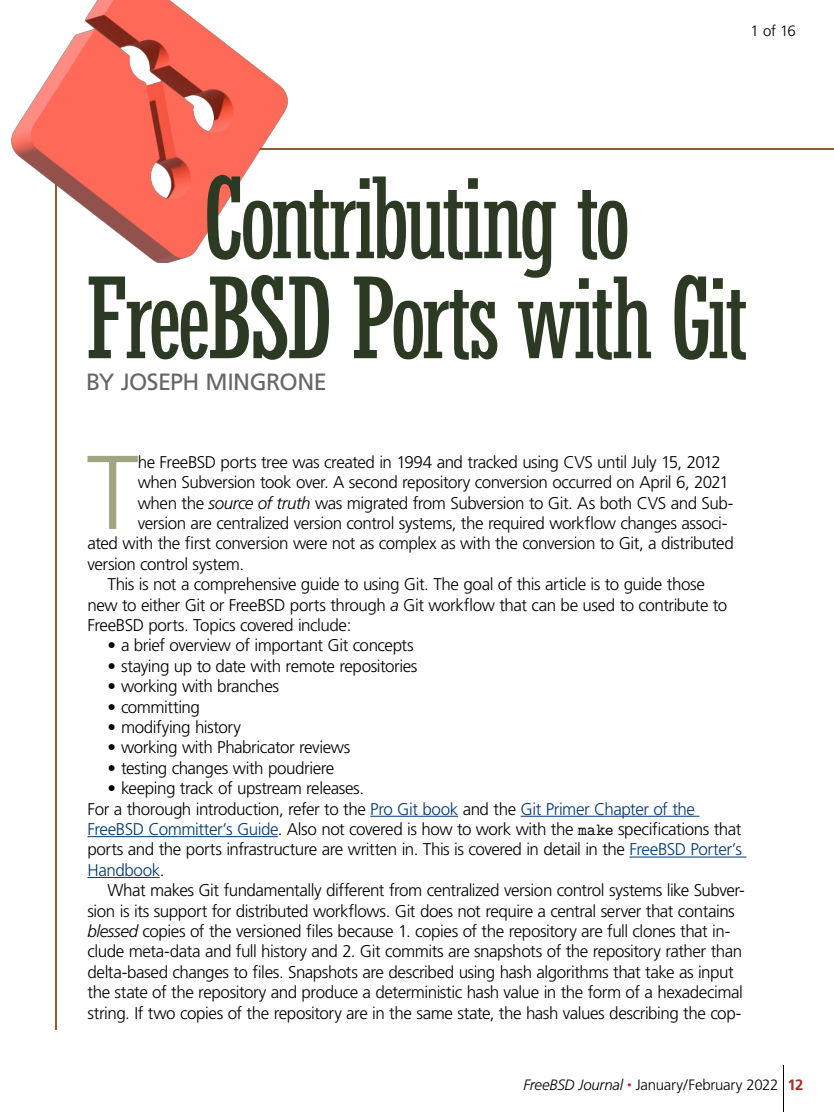
<style>
.page{position:relative;width:834px;height:1112px;background:#fff}
.page>*{position:absolute;margin:0;border:0;box-sizing:border-box;transform-origin:0 0}
.t1{font:122.5px/100px "Stymie Con";letter-spacing:-.04em;color:#2c3a24;text-align:center}
.body_copy___no_inden{font:300 104.7px "Frutiger";color:#a1a681}
.by_line{font:23.5px "Frutiger";letter-spacing:-.025em;color:#666}
.body_copy{font:300 17px/20.4px "Frutiger";letter-spacing:-.025em;color:#000}
.body_copy___no_inden-2{font:300 17px/20.4px "Frutiger";letter-spacing:-.025em;color:#000}
.t2{font:300 15px "Frutiger";letter-spacing:-.02em;color:#000}
.s1{font-style:italic}
.s2{color:#013972}
.s3{font-family:"LM Mono 10";font-weight:400}
.s4{font-style:italic;font-size:9px;color:#ac2b28}
.s5{font-weight:700;color:#ac2b28}
</style>
<div class="page">
<img style="left:11px;top:0;width:276px;height:263px">
<hr style="left:260px;top:148px;width:574px;height:2px;background:#8c5b30">
<hr style="left:55px;top:184px;width:2px;height:846px;background:#8c5b30">
<hr style="left:783px;top:1065px;width:1px;height:47px;background:#000">
<hr style="left:370px;top:816px;width:88px;height:1px;background:#013972">
<hr style="left:521px;top:816px;width:178px;height:1px;background:#013972">
<hr style="left:88px;top:836px;width:190px;height:1px;background:#013972">
<hr style="left:630px;top:857px;width:116px;height:1px;background:#013972">
<hr style="left:88px;top:877px;width:72px;height:1px;background:#013972">
<p class="t2" style="left:751px;top:22px;width:47px">1 of 16</p>
<p class="t1" style="left:85px;top:171px;width:665px">Contributing to<br>FreeBSD Ports with Git</p>
<p class="by_line" style="left:86px;top:368px;width:242px">BY JOSEPH MINGRONE</p>
<p class="body_copy___no_inden" style="left:86px;top:434px;width:54px">T</p>
<p class="body_copy___no_inden-2" style="left:138px;top:452px;width:585px">he FreeBSD ports tree was created in 1994 and tracked using CVS until July 15, 2012</p>
<p class="body_copy___no_inden-2" style="left:138px;top:472px;width:593px">when Subversion took over. A second repository conversion occurred on April 6, 2021</p>
<p class="body_copy___no_inden-2" style="left:138px;top:493px;width:597px">when the <span class="s1">source of truth</span> was migrated from Subversion to Git. As both CVS and Sub-</p>
<p class="body_copy___no_inden-2" style="left:138px;top:513px;width:591px">version are centralized version control systems, the required workflow changes associ-</p>
<p class="body_copy___no_inden-2" style="left:88px;top:534px;width:648px">ated with the first conversion were not as complex as with the conversion to Git, a distributed</p>
<p class="body_copy___no_inden-2" style="left:88px;top:554px;width:158px">version control system.</p>
<p class="body_copy" style="left:87px;top:574px;width:641px;text-indent:20px">This is not a comprehensive guide to using Git. The goal of this article is to guide those new to either Git or FreeBSD ports through <span class="s1">a</span> Git workflow that can be used to contribute to<br>FreeBSD ports. Topics covered include:</p>
<p class="body_copy" style="left:107px;top:636px;width:308px">• a brief overview of important Git concepts</p>
<p class="body_copy" style="left:107px;top:656px;width:311px">• staying up to date with remote repositories</p>
<p class="body_copy" style="left:107px;top:676px;width:173px">• working with branches</p>
<p class="body_copy" style="left:107px;top:697px;width:94px">• committing</p>
<p class="body_copy" style="left:107px;top:717px;width:135px">• modifying history</p>
<p class="body_copy" style="left:107px;top:738px;width:244px">• working with Phabricator reviews</p>
<p class="body_copy" style="left:107px;top:758px;width:228px">• testing changes with poudriere</p>
<p class="body_copy" style="left:107px;top:778px;width:258px">• keeping track of upstream releases.</p>
<p class="body_copy___no_inden-2" style="left:87px;top:799px;width:656px">For a thorough introduction, refer to the <span class="s2">Pro Git book</span> and the <span class="s2">Git Primer Chapter of the FreeBSD Committer’s Guide</span>. Also not covered is how to work with the <span class="s3">make</span> specifications that ports and the ports infrastructure are written in. This is covered in detail in the <span class="s2">FreeBSD Porter’s Handbook</span>.</p>
<p class="body_copy" style="left:88px;top:880px;width:659px;text-indent:20px">What makes Git fundamentally different from centralized version control systems like Subver&shy;sion is its support for distributed workflows. Git does not require a central server that contains <span class="s1">blessed</span> copies of the versioned files because 1. copies of the repository are full clones that in&shy;clude meta-data and full history and 2. Git commits are snapshots of the repository rather than delta-based changes to files. Snapshots are described using hash algorithms that take as input the state of the repository and produce a deterministic hash value in the form of a hexadecimal string. If two copies of the repository are in the same state, the hash values describing the cop-</p>
<p class="t2" style="left:523px;top:1077px;width:282px"><span class="s1">FreeBSD Journal</span> <span class="s4">•</span> January/February 2022 <span class="s5">12</span></p>
</div>
